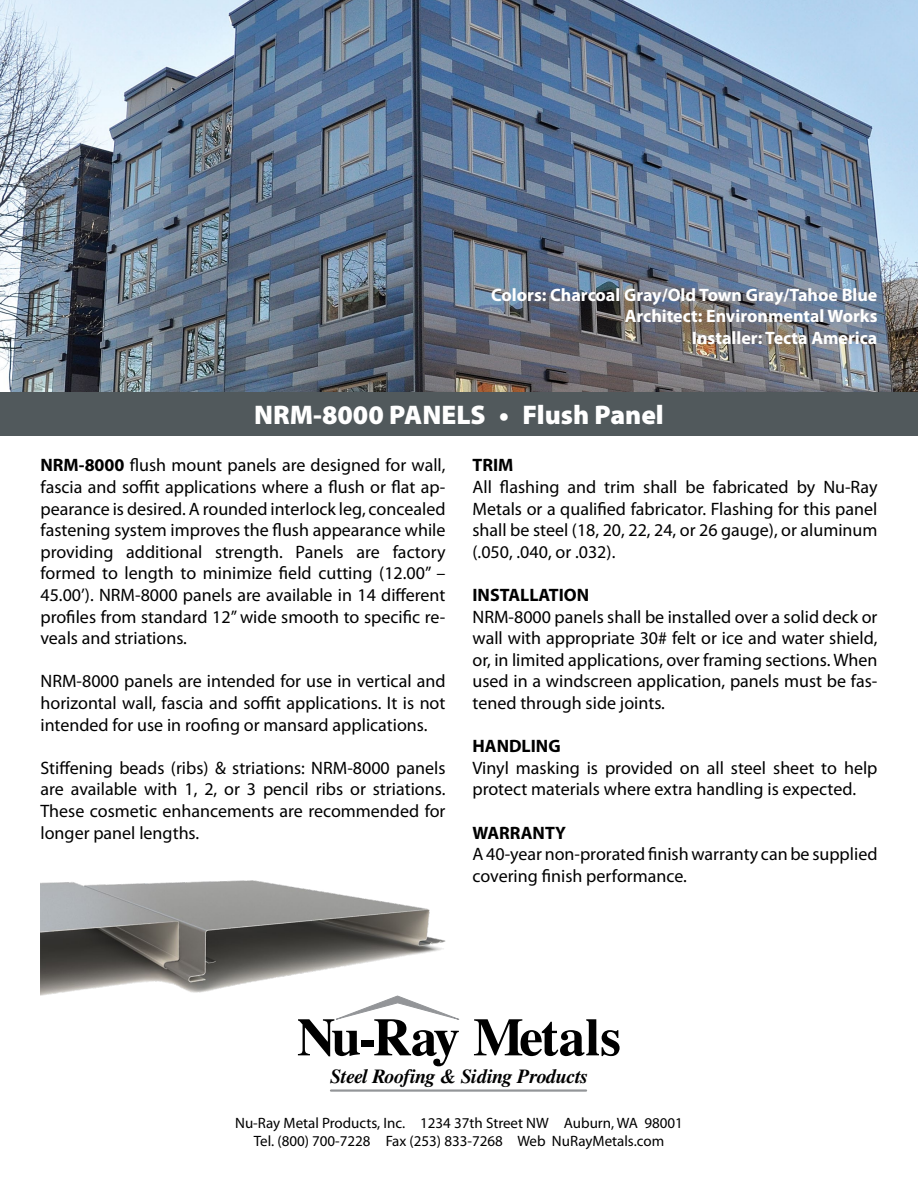
<style>
.page{position:relative;width:918px;height:1188px;background:#fff}
.page>*{position:absolute;margin:0;border:0;box-sizing:border-box;transform-origin:0 0}
.t1{font:700 53.4px "Times";letter-spacing:-.03em;color:#000}
.t2{font:900 27px "Myriad Pro";color:#fff}
.t3{font:italic 700 19.95px "Times";letter-spacing:-.02em;color:#000}
.t4{font:18px/21.6px "Myriad Pro";color:#000;text-align:justify}
.t5{font:700 18px/21.6px "Myriad Pro";color:#fff;text-align:right}
.t6{font:700 18px "Myriad Pro";color:#000}
.t7{font:15px/18px "Myriad Pro";color:#000;text-align:center}
.s1{font-weight:700}
</style>
<div class="page">
<img style="left:0;top:0;width:918px;height:392px">
<div style="left:0;top:392px;width:918px;height:44px;background:#51595c"></div>
<svg style="left:336px;top:995px;width:124px;height:25px"></svg>
<hr style="left:331px;top:1089px;width:255px;height:3px;background:#939598">
<img style="left:40px;top:881px;width:406px;height:114px">
<p class="t5" style="left:491px;top:283px;width:388px">Colors: Charcoal Gray/Old Town Gray/Tahoe Blue<br>Architect: Environmental Works<br>Installer: Tecta America</p>
<h2 class="t2" style="left:254px;top:397px;width:411px">NRM-8000 PANELS • Flush Panel</h2>
<p class="t4" style="left:40px;top:454px;width:407px"><span class="s1">NRM-8000</span> flush mount panels are designed for wall, fascia and soffit applications where a flush or flat ap&shy;pearance is desired. A rounded interlock leg, concealed fastening system improves the flush appearance while providing additional strength. Panels are factory formed to length to minimize field cutting (12.00” – 45.00’). NRM-8000 panels are available in 14 different profiles from standard 12” wide smooth to specific re&shy;veals and striations.</p>
<p class="t4" style="left:40px;top:670px;width:407px">NRM-8000 panels are intended for use in vertical and horizontal wall, fascia and soffit applications. It is not intended for use in roofing or mansard applications.</p>
<p class="t4" style="left:40px;top:757px;width:407px">Stiffening beads (ribs) &amp; striations: NRM-8000 panels are available with 1, 2, or 3 pencil ribs or striations.<br>These cosmetic enhancements are recommended for longer panel lengths.</p>
<p class="t6" style="left:472px;top:454px;width:42px">TRIM</p>
<p class="t4" style="left:472px;top:476px;width:407px">All flashing and trim shall be fabricated by Nu-Ray Metals or a qualified fabricator. Flashing for this panel shall be steel (18, 20, 22, 24, or 26 gauge), or aluminum (.050, .040, or .032).</p>
<p class="t6" style="left:472px;top:583px;width:118px">INSTALLATION</p>
<p class="t4" style="left:472px;top:605px;width:407px">NRM-8000 panels shall be installed over a solid deck or wall with appropriate 30# felt or ice and water shield, or, in limited applications, over framing sections. When used in a windscreen application, panels must be fas&shy;tened through side joints.</p>
<p class="t6" style="left:472px;top:734px;width:90px">HANDLING</p>
<p class="t4" style="left:472px;top:757px;width:407px">Vinyl masking is provided on all steel sheet to help protect materials where extra handling is expected.</p>
<p class="t6" style="left:472px;top:821px;width:95px">WARRANTY</p>
<p class="t4" style="left:472px;top:843px;width:407px">A 40-year non-prorated finish warranty can be supplied covering finish performance.</p>
<h1 class="t1" style="left:297px;top:986px;width:325px">Nu-Ray Metals</h1>
<p class="t3" style="left:330px;top:1058px;width:259px">Steel Roofing &amp; Siding Products</p>
<p class="t7" style="left:235px;top:1114px;width:449px">Nu-Ray Metal Products, Inc. 1234 37th Street NW Auburn, WA 98001<br>Tel. (800) 700-7228 Fax (253) 833-7268 Web NuRayMetals.com</p>
</div>
